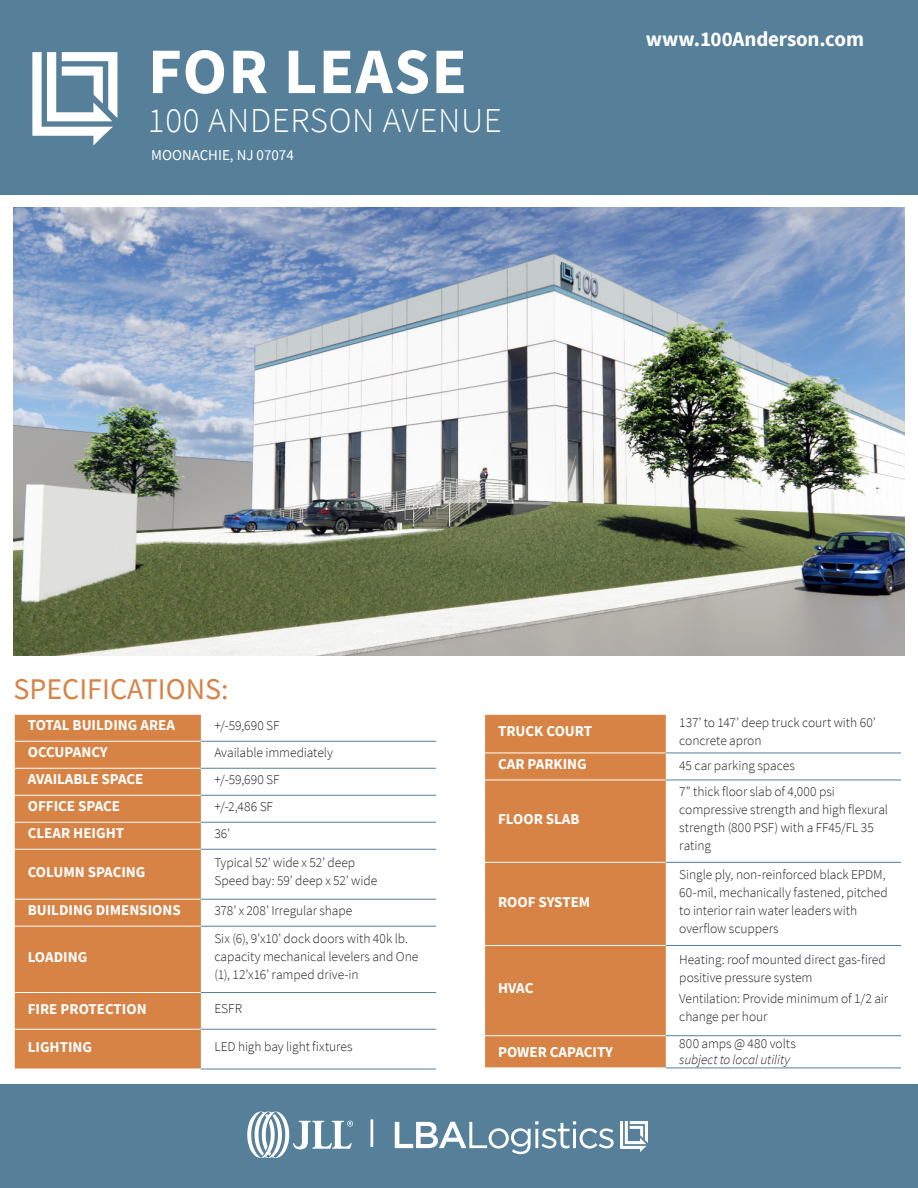
<style>
.page{position:relative;width:918px;height:1188px;background:#fff}
.page>*{position:absolute;margin:0;border:0;box-sizing:border-box;transform-origin:0 0}
.t1{font:700 64.95px "Source Sans Pro";letter-spacing:.02em;color:#fff}
.t2{font:300 34.95px "Source Sans Pro";letter-spacing:.02em;color:#fff}
.t3{font:30px "Source Sans Pro";color:#d68345}
.M2{font:700 21px "Source Sans Pro";letter-spacing:-.01em;color:#fff}
.t4{font:700 15px "Source Sans Pro";color:#fff}
.t5{font:15px "Source Sans Pro";color:#fff}
.M2-2{font:300 13.5px/18px "Source Sans Pro";letter-spacing:-.005em;color:#231f20}
.M2-3{font:italic 300 13.5px "Source Sans Pro";letter-spacing:-.01em;color:#231f20}
</style>
<div class="page">
<img style="left:14px;top:207px;width:890px;height:449px">
<div style="left:15px;top:715px;width:186px;height:354px;background:#d68345"></div>
<hr style="left:14px;top:741px;width:187px;height:1px;background:#fff">
<hr style="left:14px;top:768px;width:187px;height:1px;background:#fff">
<hr style="left:14px;top:795px;width:187px;height:1px;background:#fff">
<hr style="left:14px;top:822px;width:187px;height:1px;background:#fff">
<svg style="left:14px;top:714px;width:1px;height:135px"></svg>
<hr style="left:14px;top:849px;width:187px;height:1px;background:#fff">
<hr style="left:14px;top:899px;width:187px;height:1px;background:#fff">
<svg style="left:14px;top:899px;width:1px;height:27px"></svg>
<hr style="left:14px;top:926px;width:187px;height:1px;background:#fff">
<hr style="left:14px;top:992px;width:187px;height:1px;background:#fff">
<hr style="left:14px;top:1029px;width:187px;height:1px;background:#fff">
<hr style="left:201px;top:741px;width:235px;height:1px;background:#568099">
<hr style="left:201px;top:768px;width:235px;height:1px;background:#568099">
<hr style="left:201px;top:795px;width:235px;height:1px;background:#568099">
<hr style="left:201px;top:822px;width:235px;height:1px;background:#568099">
<hr style="left:201px;top:849px;width:235px;height:1px;background:#568099">
<hr style="left:201px;top:899px;width:235px;height:1px;background:#568099">
<hr style="left:201px;top:926px;width:235px;height:1px;background:#568099">
<hr style="left:201px;top:992px;width:235px;height:1px;background:#568099">
<hr style="left:201px;top:1029px;width:235px;height:1px;background:#568099">
<hr style="left:201px;top:1069px;width:235px;height:1px;background:#568099">
<div style="left:485px;top:715px;width:181px;height:353px;background:#d68345"></div>
<hr style="left:484px;top:753px;width:182px;height:1px;background:#fff">
<hr style="left:484px;top:780px;width:182px;height:1px;background:#fff">
<hr style="left:484px;top:862px;width:182px;height:1px;background:#fff">
<hr style="left:484px;top:945px;width:182px;height:1px;background:#fff">
<hr style="left:484px;top:1035px;width:182px;height:1px;background:#fff">
<hr style="left:666px;top:753px;width:235px;height:1px;background:#568099">
<hr style="left:666px;top:780px;width:235px;height:1px;background:#568099">
<hr style="left:666px;top:862px;width:235px;height:1px;background:#568099">
<hr style="left:666px;top:945px;width:235px;height:1px;background:#568099">
<hr style="left:666px;top:1035px;width:235px;height:1px;background:#568099">
<hr style="left:666px;top:1068px;width:235px;height:1px;background:#568099">
<div style="left:0;top:0;width:918px;height:194px;background:#568099"></div>
<svg style="left:32px;top:52px;width:85px;height:94px"></svg>
<div style="left:0;top:1084px;width:918px;height:104px;background:#568099"></div>
<svg style="left:247px;top:1111px;width:106px;height:47px"></svg>
<svg style="left:395px;top:1121px;width:219px;height:33px"></svg>
<svg style="left:620px;top:1121px;width:28px;height:31px"></svg>
<hr style="left:371px;top:1119px;width:2px;height:28px;background:#fff">
<p class="t1" style="left:148px;top:28px;width:321px">FOR LEASE</p>
<p class="t2" style="left:148px;top:99px;width:355px">100 ANDERSON AVENUE</p>
<p class="t5" style="left:151px;top:146px;width:144px">MOONACHIE, NJ 07074</p>
<p class="M2" style="left:646px;top:25px;width:220px">www.100Anderson.com</p>
<p class="t3" style="left:14px;top:670px;width:217px">SPECIFICATIONS:</p>
<p class="t4" style="left:28px;top:715px;width:149px">TOTAL BUILDING AREA</p>
<p class="M2-2" style="left:214px;top:716px;width:67px">+/-59,690 SF</p>
<p class="t4" style="left:28px;top:742px;width:81px">OCCUPANCY</p>
<p class="M2-2" style="left:214px;top:743px;width:120px">Available immediately</p>
<p class="t4" style="left:28px;top:769px;width:117px">AVAILABLE SPACE</p>
<p class="M2-2" style="left:214px;top:770px;width:67px">+/-59,690 SF</p>
<p class="t4" style="left:28px;top:796px;width:94px">OFFICE SPACE</p>
<p class="M2-2" style="left:214px;top:797px;width:60px">+/-2,486 SF</p>
<p class="t4" style="left:28px;top:823px;width:98px">CLEAR HEIGHT</p>
<p class="M2-2" style="left:214px;top:824px;width:17px">36’</p>
<p class="t4" style="left:28px;top:862px;width:119px">COLUMN SPACING</p>
<p class="M2-2" style="left:214px;top:854px;width:164px">Typical 52’ wide x 52’ deep<br>Speed bay: 59’ deep x 52’ wide</p>
<p class="t4" style="left:28px;top:900px;width:155px">BUILDING DIMENSIONS</p>
<p class="M2-2" style="left:214px;top:901px;width:139px">378’ x 208’ Irregular shape</p>
<p class="t4" style="left:28px;top:947px;width:61px">LOADING</p>
<p class="M2-2" style="left:214px;top:930px;width:205px">Six (6), 9’x10’ dock doors with 40k lb. capacity mechanical levelers and One (1), 12’x16’ ramped drive-in</p>
<p class="t4" style="left:28px;top:998px;width:120px">FIRE PROTECTION</p>
<p class="M2-2" style="left:214px;top:999px;width:29px">ESFR</p>
<p class="t4" style="left:28px;top:1037px;width:66px">LIGHTING</p>
<p class="M2-2" style="left:214px;top:1038px;width:140px">LED high bay light fixtures</p>
<p class="t4" style="left:498px;top:721px;width:96px">TRUCK COURT</p>
<p class="M2-2" style="left:679px;top:713px;width:198px">137’ to 147’ deep truck court with 60’ concrete apron</p>
<p class="t4" style="left:498px;top:754px;width:90px">CAR PARKING</p>
<p class="M2-2" style="left:679px;top:757px;width:117px">45 car parking spaces</p>
<p class="t4" style="left:498px;top:809px;width:83px">FLOOR SLAB</p>
<p class="t4" style="left:498px;top:891px;width:94px">ROOF SYSTEM</p>
<p class="t4" style="left:498px;top:978px;width:37px">HVAC</p>
<p class="t4" style="left:498px;top:1041px;width:116px">POWER CAPACITY</p>
<p class="M2-2" style="left:679px;top:783px;width:210px">7” thick floor slab of 4,000 psi compressive strength and high flexural strength (800 PSF) with a FF45/FL 35 rating</p>
<p class="M2-2" style="left:679px;top:866px;width:210px">Single ply, non-reinforced black EPDM, 60-mil, mechanically fastened, pitched to interior rain water leaders with overflow scuppers</p>
<p class="M2-2" style="left:679px;top:951px;width:208px">Heating: roof mounted direct gas-fired positive pressure system</p>
<p class="M2-2" style="left:679px;top:990px;width:210px">Ventilation: Provide minimum of 1/2 air change per hour</p>
<p class="M2-2" style="left:679px;top:1035px;width:118px">800 amps @ 480 volts</p>
<p class="M2-3" style="left:679px;top:1051px;width:112px">subject to local utility</p>
</div>
